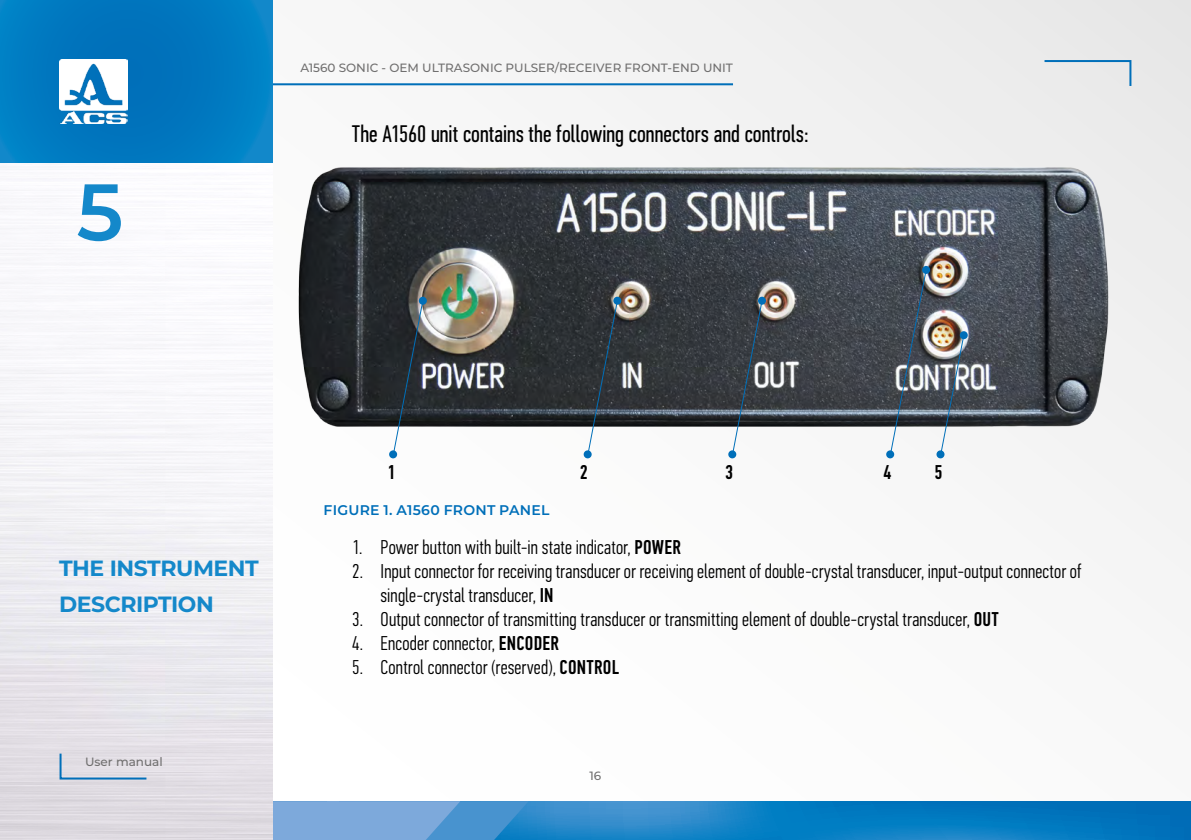
<style>
.page{position:relative;width:1191px;height:840px;background:#fff}
.page>*{position:absolute;margin:0;border:0;box-sizing:border-box;transform-origin:0 0}
.t1{font:600 80px "Montserrat";color:#1488ca}
.t2{font:24px "PF Din Text Comp Pro";color:#000}
.t3{font:700 22px/36px "Montserrat";letter-spacing:-.02em;color:#1488ca}
.t4{font:300 20px/24px "PF Din Text Comp Pro";letter-spacing:.01em;color:#000}
.t5{font:500 20px "PF Din Text Comp Pro";color:#000}
.t6{font:600 14px "Montserrat";letter-spacing:.02em;color:#006fb9}
.t7{font:500 12px "Montserrat";color:#706f6f}
.s1{font-weight:500}
</style>
<div class="page">
<div style="left:0;top:0;width:1191px;height:839px;background:linear-gradient(to bottom,#e5e5e5,#fefefe)"></div>
<svg style="left:528px;top:800px;width:663px;height:39px"></svg>
<svg style="left:273px;top:800px;width:255px;height:39px"></svg>
<img style="left:0;top:163px;width:273px;height:676px">
<div style="left:0;top:0;width:273px;height:163px;background:#0078bf"></div>
<svg style="left:59px;top:751px;width:89px;height:29px"></svg>
<img style="left:60px;top:60px;width:67px;height:64px">
<img style="left:261px;top:0;width:890px;height:636px">
<svg style="left:392px;top:299px;width:32px;height:156px"></svg>
<div style="left:419px;top:296px;width:8px;height:8px;background:#006fb9;border-radius:50%"></div>
<div style="left:389px;top:450px;width:8px;height:8px;background:#006fb9;border-radius:50%"></div>
<svg style="left:586px;top:299px;width:32px;height:156px"></svg>
<div style="left:613px;top:296px;width:8px;height:8px;background:#006fb9;border-radius:50%"></div>
<div style="left:583px;top:450px;width:8px;height:8px;background:#006fb9;border-radius:50%"></div>
<svg style="left:731px;top:299px;width:32px;height:156px"></svg>
<div style="left:758px;top:296px;width:8px;height:8px;background:#006fb9;border-radius:50%"></div>
<div style="left:728px;top:450px;width:8px;height:8px;background:#006fb9;border-radius:50%"></div>
<svg style="left:888px;top:268px;width:39px;height:187px"></svg>
<div style="left:922px;top:266px;width:8px;height:8px;background:#006fb9;border-radius:50%"></div>
<div style="left:886px;top:450px;width:8px;height:8px;background:#006fb9;border-radius:50%"></div>
<img style="left:939px;top:334px;width:26px;height:121px">
<div style="left:959px;top:331px;width:8px;height:8px;background:#006fb9;border-radius:50%"></div>
<div style="left:936px;top:450px;width:8px;height:8px;background:#006fb9;border-radius:50%"></div>
<h1 class="t1" style="left:77px;top:155px;width:48px">5</h1>
<p class="t7" style="left:300px;top:59px;width:434px">A1560 SONIC - OEM ULTRASONIC PULSER/RECEIVER FRONT-END UNIT</p>
<p class="t2" style="left:352px;top:120px;width:458px">The A1560 unit contains the following connectors and controls:</p>
<p class="t3" style="left:59px;top:548px;width:201px">THE INSTRUMENT<br>DESCRIPTION</p>
<p class="t7" style="left:85px;top:753px;width:79px">User manual</p>
<p class="t5" style="left:387px;top:460px;width:10px">1</p>
<p class="t5" style="left:579px;top:460px;width:10px">2</p>
<p class="t5" style="left:725px;top:460px;width:10px">3</p>
<p class="t5" style="left:883px;top:460px;width:10px">4</p>
<p class="t5" style="left:934px;top:460px;width:10px">5</p>
<p class="t6" style="left:323px;top:499px;width:227px">FIGURE 1. A1560 FRONT PANEL</p>
<p class="t4" style="left:352px;top:534px;width:330px">1. Power button with built-in state indicator, <span class="s1">POWER</span></p>
<p class="t4" style="left:380px;top:558px;width:702px;text-indent:-28px">2. Input connector for receiving transducer or receiving element of double-crystal transducer, input-output connector of single-crystal transducer, <span class="s1">IN</span></p>
<p class="t4" style="left:352px;top:606px;width:648px">3. Output connector of transmitting transducer or transmitting element of double-crystal transducer, <span class="s1">OUT</span></p>
<p class="t4" style="left:352px;top:630px;width:208px">4. Encoder connector, <span class="s1">ENCODER</span></p>
<p class="t4" style="left:352px;top:654px;width:268px">5. Control connector (reserved), <span class="s1">CONTROL</span></p>
<p class="t7" style="left:589px;top:766px;width:13px">16</p>
</div>
